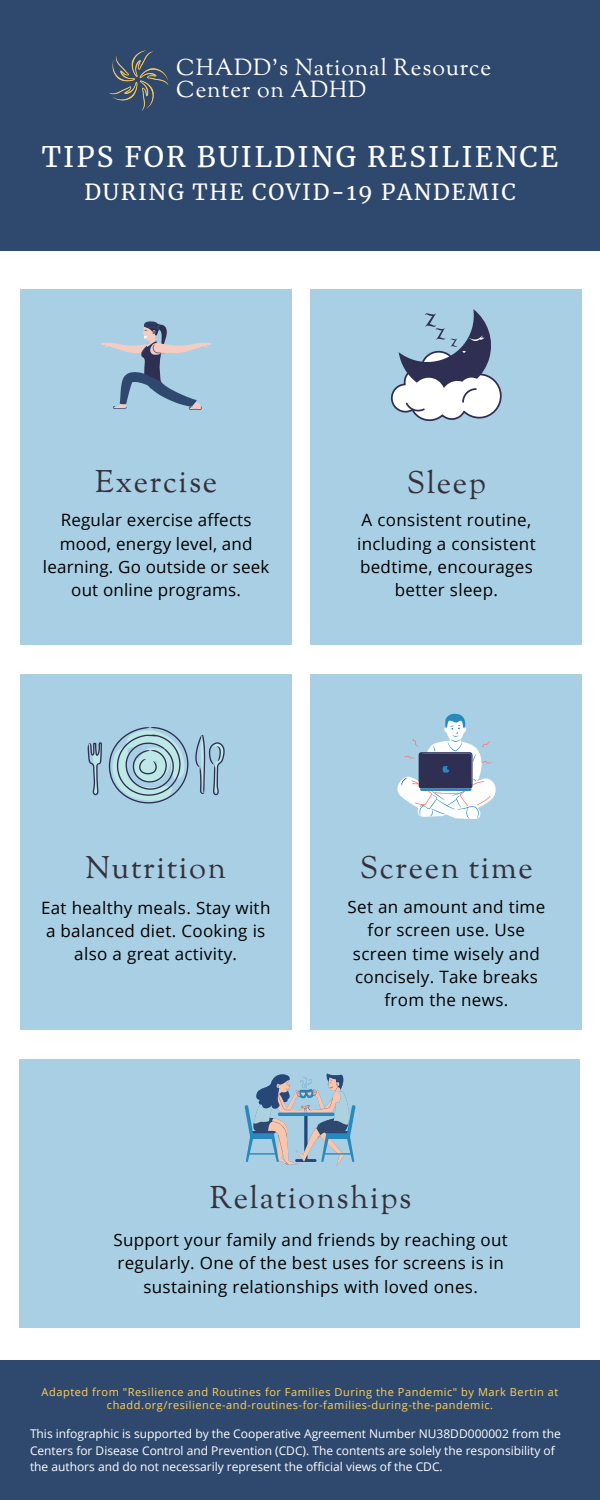
<style>
.page{position:relative;width:600px;height:1500px;background:#fff}
.page>*{position:absolute;margin:0;border:0;box-sizing:border-box;transform-origin:0 0}
.t1{font:31px "Sorts Mill Goudy";letter-spacing:.05em;color:#34313a}
.t2{font:28px "Merriweather";letter-spacing:.075em;color:#fff}
.t3{font:23px "Sorts Mill Goudy";letter-spacing:.035em;color:#fff}
.t4{font:22px "Merriweather";letter-spacing:.075em;color:#fff}
.t5{font:17px/23.2px "Open Sans";letter-spacing:.02em;color:#000;text-align:center}
.t6{font:12px/16.5px "Open Sans";color:#fff}
.t7{font:11px/13.5px "Open Sans";letter-spacing:.05em;color:#ffd15a;text-align:center}
</style>
<div class="page">
<div style="left:0;top:1360px;width:600px;height:140px;background:#2f496e"></div>
<div style="left:20px;top:289px;width:271px;height:356px;background:#a9cfe4"></div>
<div style="left:0;top:0;width:600px;height:251px;background:#2f496e"></div>
<div style="left:311px;top:289px;width:271px;height:356px;background:#a9cfe4"></div>
<div style="left:19px;top:1059px;width:561px;height:268px;background:#a9cfe4"></div>
<img style="left:109px;top:50px;width:60px;height:61px">
<svg style="left:101px;top:321px;width:110px;height:89px"></svg>
<svg style="left:391px;top:309px;width:111px;height:113px"></svg>
<svg style="left:245px;top:1073px;width:110px;height:93px"></svg>
<div style="left:20px;top:675px;width:271px;height:355px;background:#a9cfe4"></div>
<svg style="left:88px;top:727px;width:137px;height:76px"></svg>
<div style="left:311px;top:675px;width:271px;height:355px;background:#a9cfe4"></div>
<svg style="left:397px;top:713px;width:99px;height:106px"></svg>
<p class="t3" style="left:176px;top:52px;width:316px">CHADD's National Resource</p>
<p class="t3" style="left:176px;top:75px;width:192px">Center on ADHD</p>
<p class="t2" style="left:42px;top:140px;width:518px">TIPS FOR BUILDING RESILIENCE</p>
<p class="t4" style="left:85px;top:179px;width:433px">DURING THE COVID-19 PANDEMIC</p>
<p class="t1" style="left:95px;top:463px;width:124px">Exercise</p>
<p class="t5" style="left:43px;top:508px;width:228px">Regular exercise affects mood, energy level, and learning. Go outside or seek out online programs.</p>
<p class="t1" style="left:407px;top:463px;width:81px">Sleep</p>
<p class="t5" style="left:357px;top:508px;width:180px">A consistent routine, including a consistent bedtime, encourages better sleep.</p>
<p class="t1" style="left:85px;top:848px;width:142px">Nutrition</p>
<p class="t5" style="left:41px;top:896px;width:231px">Eat healthy meals. Stay with a balanced diet. Cooking is also a great activity.</p>
<p class="t1" style="left:360px;top:848px;width:174px">Screen time</p>
<p class="t5" style="left:347px;top:895px;width:199px">Set an amount and time for screen use. Use screen time wisely and concisely. Take breaks from the news.</p>
<p class="t1" style="left:210px;top:1178px;width:203px">Relationships</p>
<p class="t5" style="left:113px;top:1228px;width:396px">Support your family and friends by reaching out regularly. One of the best uses for screens is in sustaining relationships with loved ones.</p>
<p class="t7" style="left:42px;top:1385px;width:518px">Adapted from "Resilience and Routines for Families During the Pandemic" by Mark Bertin at chadd.org/resilience-and-routines-for-families-during-the-pandemic.</p>
<p class="t6" style="left:30px;top:1425px;width:532px">This infographic is supported by the Cooperative Agreement Number NU38DD000002 from the<br>Centers for Disease Control and Prevention (CDC). The contents are solely the responsibility of the authors and do not necessarily represent the official views of the CDC.</p>
</div>
